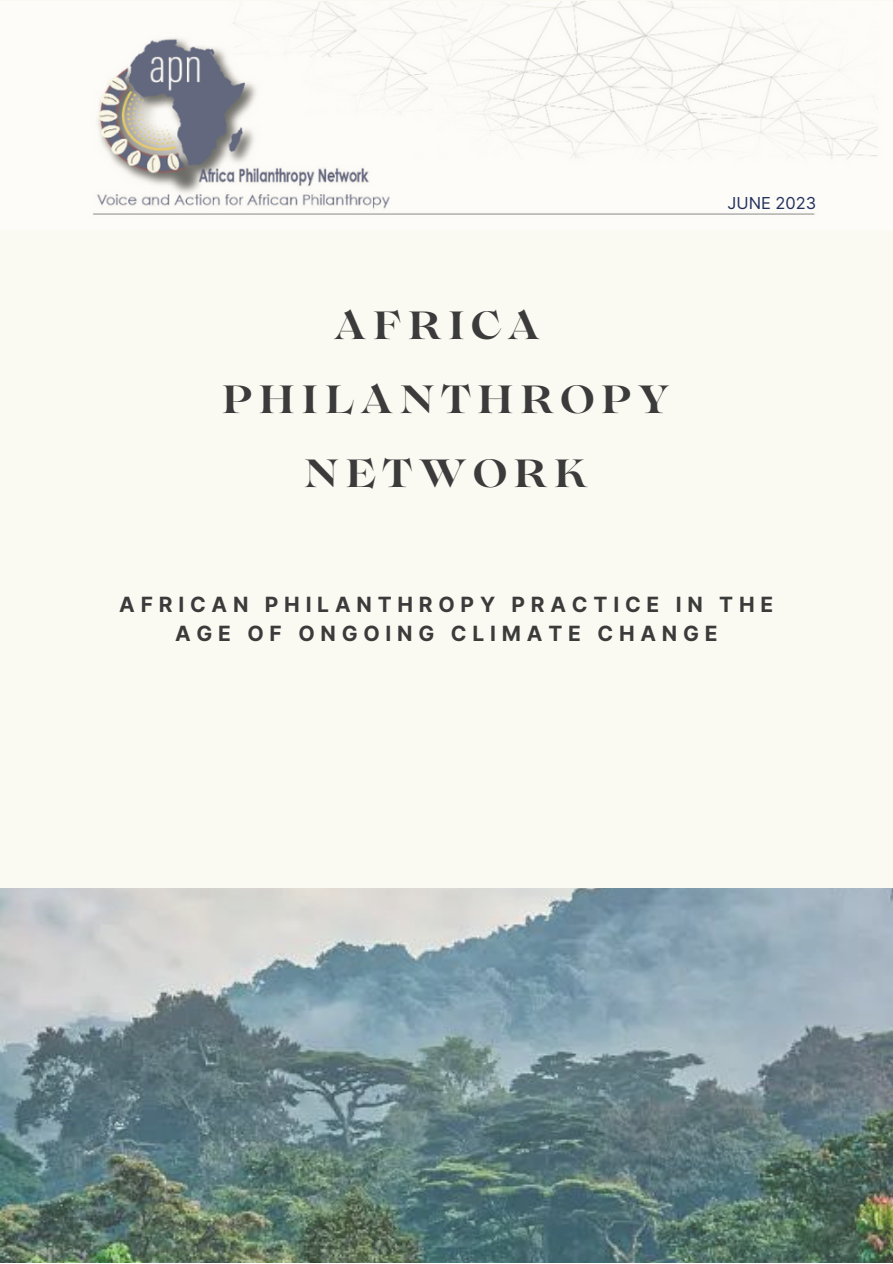
<style>
.page{position:relative;width:893px;height:1264px;background:#fff}
.page>*{position:absolute;margin:0;border:0;box-sizing:border-box;transform-origin:0 0}
.t1{font:700 39.15px/74.2px "Lovelace";letter-spacing:.165em;color:#3b3b3b;text-align:center}
.t2{font:700 21px/29.2px "Inter";letter-spacing:.275em;color:#3b3b3b;text-align:center}
.t3{font:16.5px "Inter";color:#23315e}
</style>
<div class="page">
<div style="left:0;top:0;width:892px;height:1262px;background:#fbfaf2"></div>
<img style="left:93px;top:1px;width:784px;height:214px">
<img style="left:0;top:888px;width:892px;height:374px">
<p class="t1" style="left:334px;top:292px;width:207px">AFRICA</p>
<p class="t1" style="left:222px;top:367px;width:449px">PHILANTHROPY<br>NETWORK</p>
<p class="t3" style="left:727px;top:193px;width:90px">JUNE 2023</p>
<p class="t2" style="left:119px;top:589px;width:655px">AFRICAN PHILANTHROPY PRACTICE IN THE<br>AGE OF ONGOING CLIMATE CHANGE</p>
</div>
